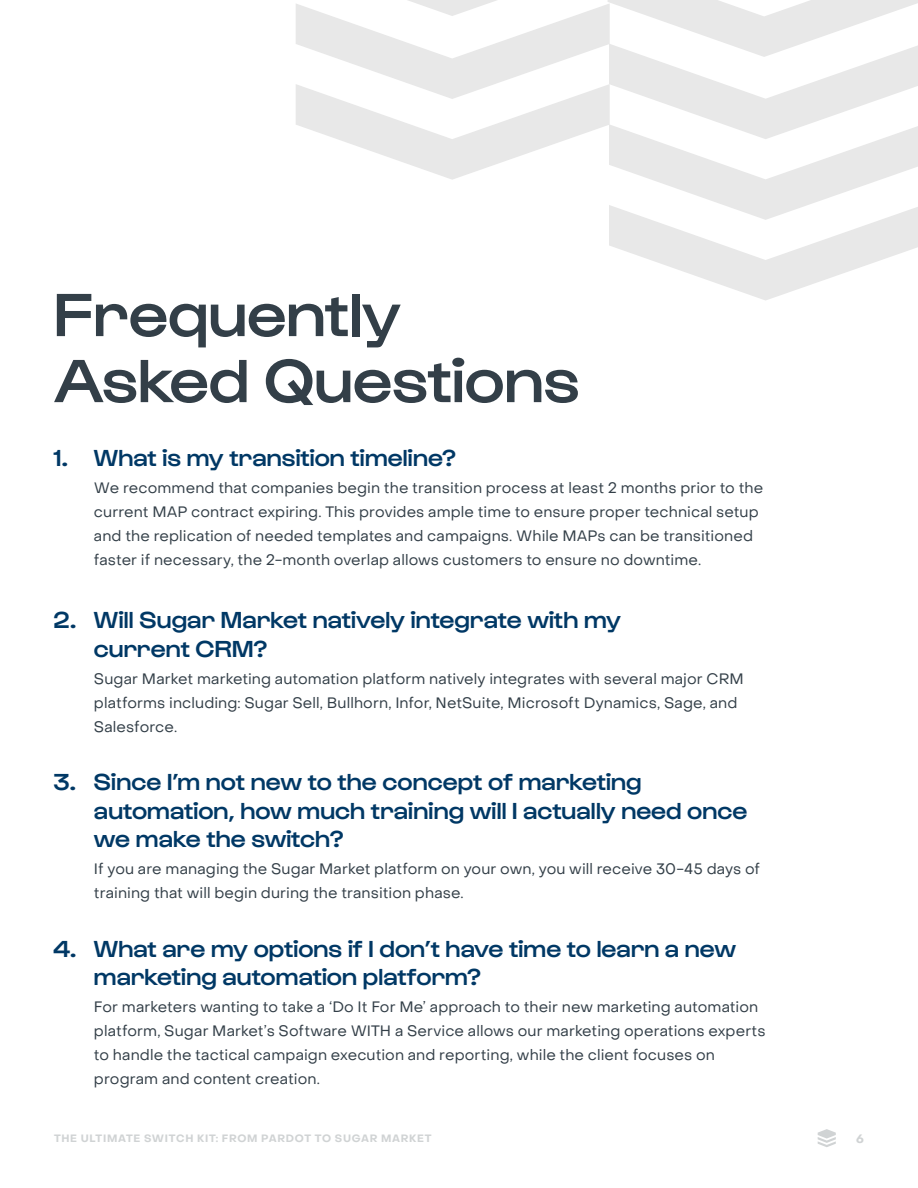
<style>
.page{position:relative;width:918px;height:1188px;background:#fff}
.page>*{position:absolute;margin:0;border:0;box-sizing:border-box;transform-origin:0 0}
.t1{font:500 63px/66px "Gustavo";color:#333f48}
.t2{font:500 24px/28.5px "Gustavo";letter-spacing:.005em;color:#003865}
.t3{font:15px/24px "Object Sans";letter-spacing:.005em;color:#333f48}
.t4{font:700 12px "Object Sans";color:#d0d3d4}
.t5{font:700 10.5px "Object Sans";letter-spacing:.065em;color:#d0d3d4}
</style>
<div class="page">
<svg style="left:296px;top:0;width:622px;height:301px"></svg>
<svg style="left:818px;top:1129px;width:18px;height:18px"></svg>
<h1 class="t1" style="left:54px;top:287px;width:527px">Frequently<br>Asked Questions</h1>
<h2 class="t2" style="left:53px;top:446px;width:404px">1. What is my transition timeline?</h2>
<p class="t3" style="left:94px;top:477px;width:671px">We recommend that companies begin the transition process at least 2 months prior to the current MAP contract expiring. This provides ample time to ensure proper technical setup and the replication of needed templates and campaigns. While MAPs can be transitioned faster if necessary, the 2-month overlap allows customers to ensure no downtime.</p>
<h2 class="t2" style="left:94px;top:608px;width:529px;text-indent:-40px">2. Will Sugar Market natively integrate with my current CRM?</h2>
<p class="t3" style="left:94px;top:668px;width:651px">Sugar Market marketing automation platform natively integrates with several major CRM platforms including: Sugar Sell, Bullhorn, Infor, NetSuite, Microsoft Dynamics, Sage, and<br>Salesforce.</p>
<h2 class="t2" style="left:94px;top:770px;width:655px;text-indent:-40px">3. Since I’m not new to the concept of marketing automation, how much training will I actually need once we make the switch?</h2>
<p class="t3" style="left:94px;top:858px;width:668px">If you are managing the Sugar Market platform on your own, you will receive 30-45 days of training that will begin during the transition phase.</p>
<h2 class="t2" style="left:94px;top:936px;width:644px;text-indent:-40px">4. What are my options if I don’t have time to learn a new marketing automation platform?</h2>
<p class="t3" style="left:94px;top:996px;width:673px">For marketers wanting to take a ‘Do It For Me’ approach to their new marketing automation platform, Sugar Market’s Software WITH a Service allows our marketing operations experts to handle the tactical campaign execution and reporting, while the client focuses on program and content creation.</p>
<p class="t5" style="left:54px;top:1134px;width:379px">THE ULTIMATE SWITCH KIT: FROM PARDOT TO SUGAR MARKET</p>
<p class="t4" style="left:856px;top:1134px;width:9px">6</p>
</div>
